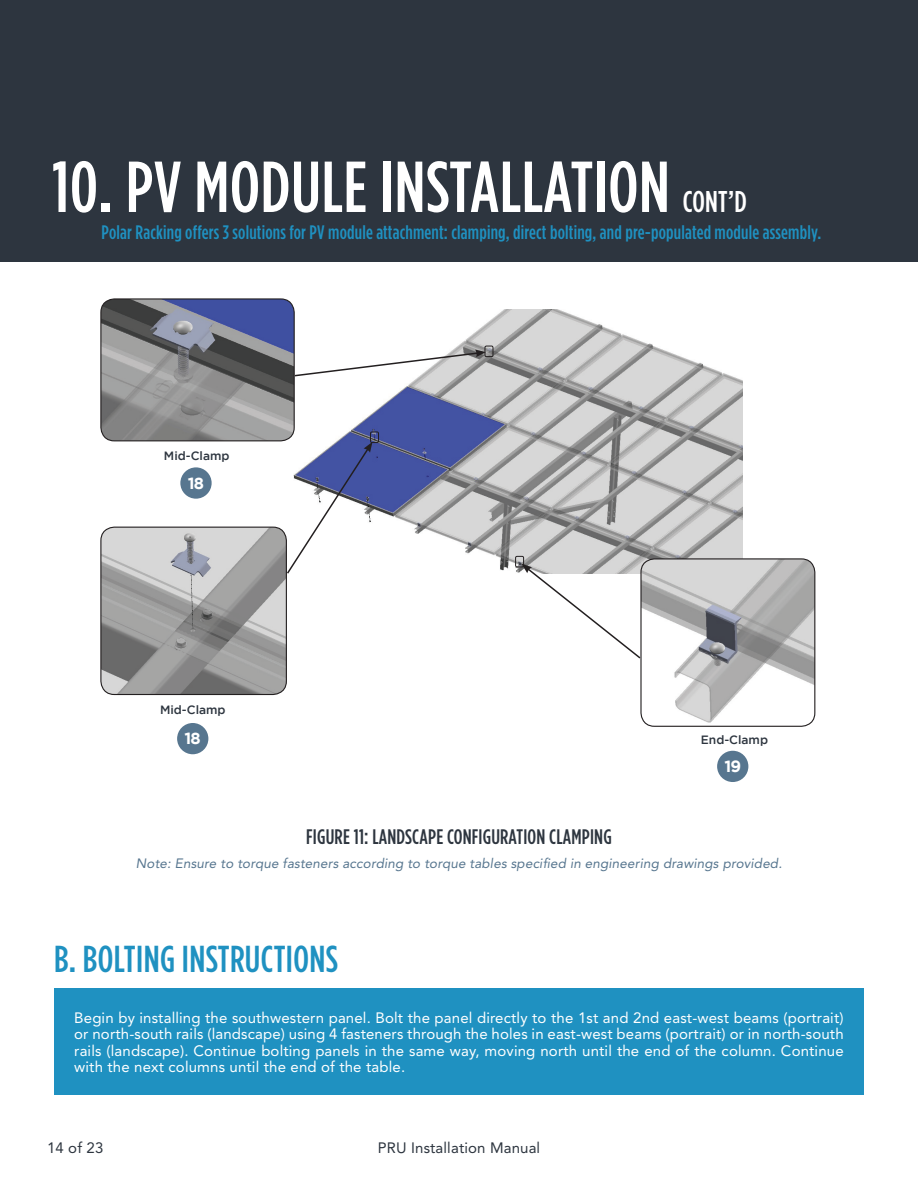
<style>
.page{position:relative;width:918px;height:1188px;background:#fff}
.page>*{position:absolute;margin:0;border:0;box-sizing:border-box;transform-origin:0 0}
.t1{font:500 72px "Gotham Condensed";letter-spacing:.01em;color:#fff}
.t2{font:500 37.5px "Gotham Condensed";letter-spacing:.01em;color:#1f91c1}
.t3{font:500 30px "Gotham Condensed";color:#fff}
.t4{font:500 21px "Gotham Condensed";letter-spacing:.01em;color:#2d353f}
.t5{font:500 19.5px "Gotham Condensed";letter-spacing:.01em;color:#1f91c1}
.t6{font:700 16.2px "Gotham";color:#fff}
.t7{font:15px/16.5px "Avenir LT Std";letter-spacing:.01em;color:#fff;text-align:justify}
.t8{font:15px "Avenir LT Std";letter-spacing:.01em;color:#2d353f}
.t9{font:italic 13.5px "Avenir LT Std";letter-spacing:.01em;color:#57768f}
.t10{font:500 12px "Gotham";color:#2d353f}
</style>
<div class="page">
<img style="left:294px;top:309px;width:448px;height:264px">
<div style="left:0;top:0;width:918px;height:261px;background:#2d353f"></div>
<div style="left:54px;top:989px;width:810px;height:106px;background:#1f91c1"></div>
<img style="left:641px;top:559px;width:174px;height:166px">
<div style="left:640px;top:558px;width:175px;height:169px;border:1px solid #231f20;border-radius:14px"></div>
<img style="left:101px;top:527px;width:185px;height:168px">
<div style="left:100px;top:527px;width:187px;height:168px;border:1px solid #231f20;border-radius:14px"></div>
<img style="left:102px;top:300px;width:192px;height:141px">
<div style="left:100px;top:298px;width:195px;height:143px;border:1px solid #231f20;border-radius:14px"></div>
<svg style="left:293px;top:350px;width:193px;height:27px"></svg>
<svg style="left:285px;top:442px;width:88px;height:133px"></svg>
<svg style="left:521px;top:564px;width:121px;height:96px"></svg>
<div style="left:515px;top:556px;width:9px;height:11px;border:1px solid #231f20;border-radius:2px"></div>
<div style="left:370px;top:432px;width:9px;height:11px;border:1px solid #231f20;border-radius:2px"></div>
<div style="left:485px;top:346px;width:8px;height:11px;border:1px solid #231f20;border-radius:2px"></div>
<div style="left:180px;top:467px;width:32px;height:32px;background:#57768f;border-radius:50%"></div>
<div style="left:177px;top:723px;width:31px;height:31px;background:#57768f;border-radius:50%"></div>
<div style="left:717px;top:751px;width:31px;height:31px;background:#57768f;border-radius:50%"></div>
<h1 class="t1" style="left:52px;top:147px;width:619px">10. PV Module Installation</h1>
<h3 class="t3" style="left:683px;top:185px;width:65px">cont’d</h3>
<h3 class="t5" style="left:102px;top:222px;width:721px">Polar Racking offers 3 solutions for PV module attachment: clamping, direct bolting, and pre-populated module assembly.</h3>
<p class="t10" style="left:164px;top:449px;width:67px">Mid-Clamp</p>
<p class="t6" style="left:188px;top:474px;width:18px">18</p>
<p class="t10" style="left:160px;top:703px;width:67px">Mid-Clamp</p>
<p class="t6" style="left:185px;top:729px;width:18px">18</p>
<h3 class="t4" style="left:306px;top:825px;width:307px">Figure 11: landscape Configuration Clamping</h3>
<p class="t10" style="left:701px;top:733px;width:69px">End-Clamp</p>
<p class="t6" style="left:724px;top:757px;width:18px">19</p>
<p class="t9" style="left:136px;top:856px;width:648px">Note: Ensure to torque fasteners according to torque tables specified in engineering drawings provided.</p>
<h2 class="t2" style="left:54px;top:938px;width:286px">b. bolting Instructions</h2>
<p class="t7" style="left:74px;top:1009px;width:771px">Begin by installing the southwestern panel. Bolt the panel directly to the 1st and 2nd east-west beams (portrait) or north-south rails (landscape) using 4 fasteners through the holes in east-west beams (portrait) or in north-south rails (landscape). Continue bolting panels in the same way, moving north until the end of the column. Continue with the next columns until the end of the table.</p>
<p class="t8" style="left:47px;top:1139px;width:58px">14 of 23</p>
<p class="t8" style="left:378px;top:1139px;width:164px">PRU Installation Manual</p>
</div>
